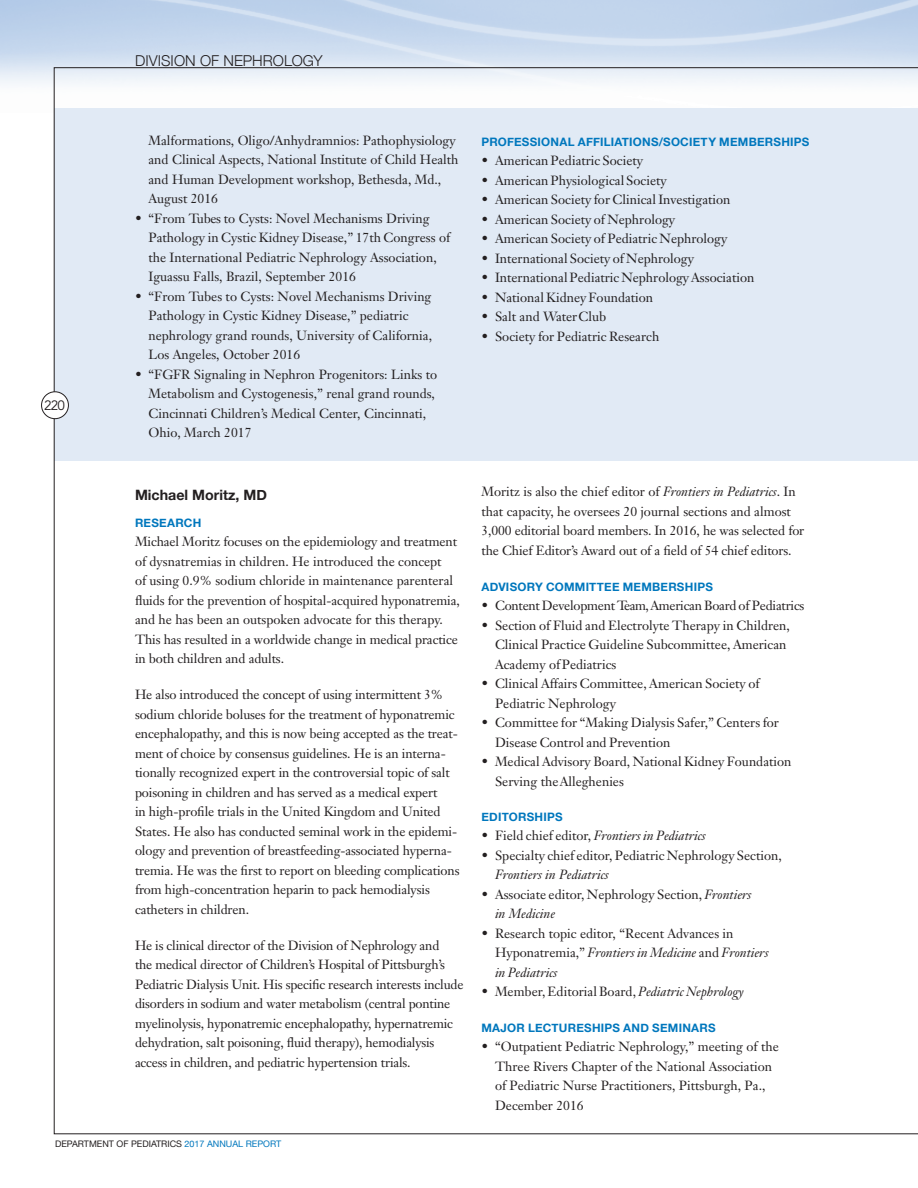
<style>
.page{position:relative;width:918px;height:1188px;background:#fff}
.page>*{position:absolute;margin:0;border:0;box-sizing:border-box;transform-origin:0 0}
.t1{font:300 15px "Helvetica Neue";letter-spacing:.005em;color:#231f20}
.t2{font:700 14.25px "Helvetica Neue";color:#231f20}
.t3{font:13.5px "Avenir";color:#231f20}
.t4{font:13.2px/19.5px "Janson Text";color:#231f20}
.t5{font:italic 13.2px "Janson Text";color:#231f20}
.t6{font:13.2px "Janson Text";letter-spacing:-.02em;color:#231f20}
.t7{font:700 11.7px "Helvetica Neue";letter-spacing:.02em;color:#0077bd}
.t8{font:9px "Helvetica Neue";color:#231f20}
.s1{color:#0077bd}
.s2{font-style:italic}
.s3{font-style:normal}
</style>
<div class="page">
<img style="left:0;top:0;width:918px;height:113px">
<div style="left:55px;top:108px;width:863px;height:352px;background:#e1eaf5"></div>
<div style="left:42px;top:392px;width:26px;height:27px;background:#fff;border-radius:50%"></div>
<div style="left:41px;top:392px;width:28px;height:27px;border:1px solid #231f20;border-radius:50%"></div>
<p class="t1" style="left:135px;top:52px;width:189px">DIVISION OF NEPHROLOGY</p>
<p class="t3" style="left:44px;top:397px;width:23px">220</p>
<p class="t4" style="left:149px;top:130px;width:312px">Malformations, Oligo/Anhydramnios: Pathophysiology and Clinical Aspects, National Institute of Child Health and Human Development workshop, Bethesda, Md., August 2016</p>
<p class="t4" style="left:149px;top:208px;width:303px;text-indent:-14px">• “From Tubes to Cysts: Novel Mechanisms Driving Pathology in Cystic Kidney Disease,” 17th Congress of the International Pediatric Nephrology Association, Iguassu Falls, Brazil, September 2016</p>
<p class="t4" style="left:149px;top:286px;width:285px;text-indent:-14px">• “From Tubes to Cysts: Novel Mechanisms Driving Pathology in Cystic Kidney Disease,” pediatric nephrology grand rounds, University of California, Los Angeles, October 2016</p>
<p class="t4" style="left:149px;top:364px;width:290px;text-indent:-14px">• “FGFR Signaling in Nephron Progenitors: Links to Metabolism and Cystogenesis,” renal grand rounds, Cincinnati Children’s Medical Center, Cincinnati, Ohio, March 2017</p>
<p class="t7" style="left:482px;top:134px;width:329px">PROFESSIONAL AFFILIATIONS/SOCIETY MEMBERSHIPS</p>
<p class="t4" style="left:482px;top:151px;width:163px">• American Pediatric Society</p>
<p class="t4" style="left:482px;top:170px;width:187px">• American Physiological Society</p>
<p class="t4" style="left:482px;top:190px;width:251px">• American Society for Clinical Investigation</p>
<p class="t4" style="left:482px;top:209px;width:195px">• American Society of Nephrology</p>
<p class="t4" style="left:482px;top:229px;width:247px">• American Society of Pediatric Nephrology</p>
<p class="t4" style="left:482px;top:248px;width:214px">• International Society of Nephrology</p>
<p class="t4" style="left:482px;top:268px;width:274px">• International Pediatric Nephrology Association</p>
<p class="t4" style="left:482px;top:287px;width:173px">• National Kidney Foundation</p>
<p class="t4" style="left:482px;top:307px;width:126px">• Salt and Water Club</p>
<p class="t4" style="left:482px;top:326px;width:179px">• Society for Pediatric Research</p>
<p class="t2" style="left:135px;top:486px;width:133px">Michael Moritz, MD</p>
<p class="t7" style="left:135px;top:515px;width:68px">RESEARCH</p>
<p class="t4" style="left:135px;top:532px;width:326px">Michael Moritz focuses on the epidemiology and treatment of dysnatremias in children. He introduced the concept<br>of using 0.9% sodium chloride in maintenance parenteral fluids for the prevention of hospital-acquired hyponatremia, and he has been an outspoken advocate for this therapy.<br>This has resulted in a worldwide change in medical practice in both children and adults.</p>
<p class="t4" style="left:135px;top:685px;width:326px">He also introduced the concept of using intermittent 3% sodium chloride boluses for the treatment of hyponatremic encephalopathy, and this is now being accepted as the treat&shy;ment of choice by consensus guidelines. He is an interna&shy;tionally recognized expert in the controversial topic of salt poisoning in children and has served as a medical expert<br>in high-profile trials in the United Kingdom and United States. He also has conducted seminal work in the epidemi&shy;ology and prevention of breastfeeding-associated hyperna&shy;tremia. He was the first to report on bleeding complications from high-concentration heparin to pack hemodialysis catheters in children.</p>
<p class="t4" style="left:135px;top:936px;width:330px">He is clinical director of the Division of Nephrology and<br>the medical director of Children’s Hospital of Pittsburgh’s Pediatric Dialysis Unit. His specific research interests include disorders in sodium and water metabolism (central pontine myelinolysis, hyponatremic encephalopathy, hypernatremic dehydration, salt poisoning, fluid therapy), hemodialysis access in children, and pediatric hypertension trials.</p>
<p class="t8" style="left:55px;top:1138px;width:228px">DEPARTMENT OF PEDIATRICS <span class="s1">2017 ANNUAL REPORT</span></p>
<p class="t4" style="left:482px;top:482px;width:324px">Moritz is also the chief editor of <span class="s2">Frontiers in Pediatrics</span>. In that capacity, he oversees 20 journal sections and almost 3,000 editorial board members. In 2016, he was selected for the Chief Editor’s Award out of a field of 54 chief editors.</p>
<p class="t7" style="left:482px;top:579px;width:233px">ADVISORY COMMITTEE MEMBERSHIPS</p>
<p class="t6" style="left:482px;top:597px;width:324px">• Content Development Team, American Board of Pediatrics</p>
<p class="t4" style="left:495px;top:615px;width:296px;text-indent:-14px">• Section of Fluid and Electrolyte Therapy in Children,<br>Clinical Practice Guideline Subcommittee, American<br>Academy of Pediatrics</p>
<p class="t4" style="left:495px;top:674px;width:266px;text-indent:-14px">• Clinical Affairs Committee, American Society of<br>Pediatric Nephrology</p>
<p class="t4" style="left:495px;top:713px;width:286px;text-indent:-14px">• Committee for “Making Dialysis Safer,” Centers for<br>Disease Control and Prevention</p>
<p class="t4" style="left:495px;top:752px;width:298px;text-indent:-14px">• Medical Advisory Board, National Kidney Foundation<br>Serving the Alleghenies</p>
<p class="t7" style="left:482px;top:810px;width:83px">EDITORSHIPS</p>
<p class="t5" style="left:482px;top:828px;width:226px"><span class="s3">• Field chief editor,</span> Frontiers in Pediatrics</p>
<p class="t4" style="left:482px;top:846px;width:302px">• Specialty chief editor, Pediatric Nephrology Section,</p>
<p class="t5" style="left:495px;top:867px;width:115px">Frontiers in Pediatrics</p>
<p class="t4" style="left:495px;top:885px;width:258px;text-indent:-14px">• Associate editor, Nephrology Section, <span class="s2">Frontiers in Medicine</span></p>
<p class="t4" style="left:495px;top:924px;width:275px;text-indent:-14px">• Research topic editor, “Recent Advances in<br>Hyponatremia,” <span class="s2">Frontiers in Medicine</span> and <span class="s2">Frontiers in Pediatrics</span></p>
<p class="t4" style="left:482px;top:982px;width:264px">• Member, Editorial Board, <span class="s2">Pediatric Nephrology</span></p>
<p class="t7" style="left:482px;top:1020px;width:236px">MAJOR LECTURESHIPS AND SEMINARS</p>
<p class="t4" style="left:495px;top:1037px;width:285px;text-indent:-14px">• “Outpatient Pediatric Nephrology,” meeting of the Three Rivers Chapter of the National Association of Pediatric Nurse Practitioners, Pittsburgh, Pa., December 2016</p>
</div>
